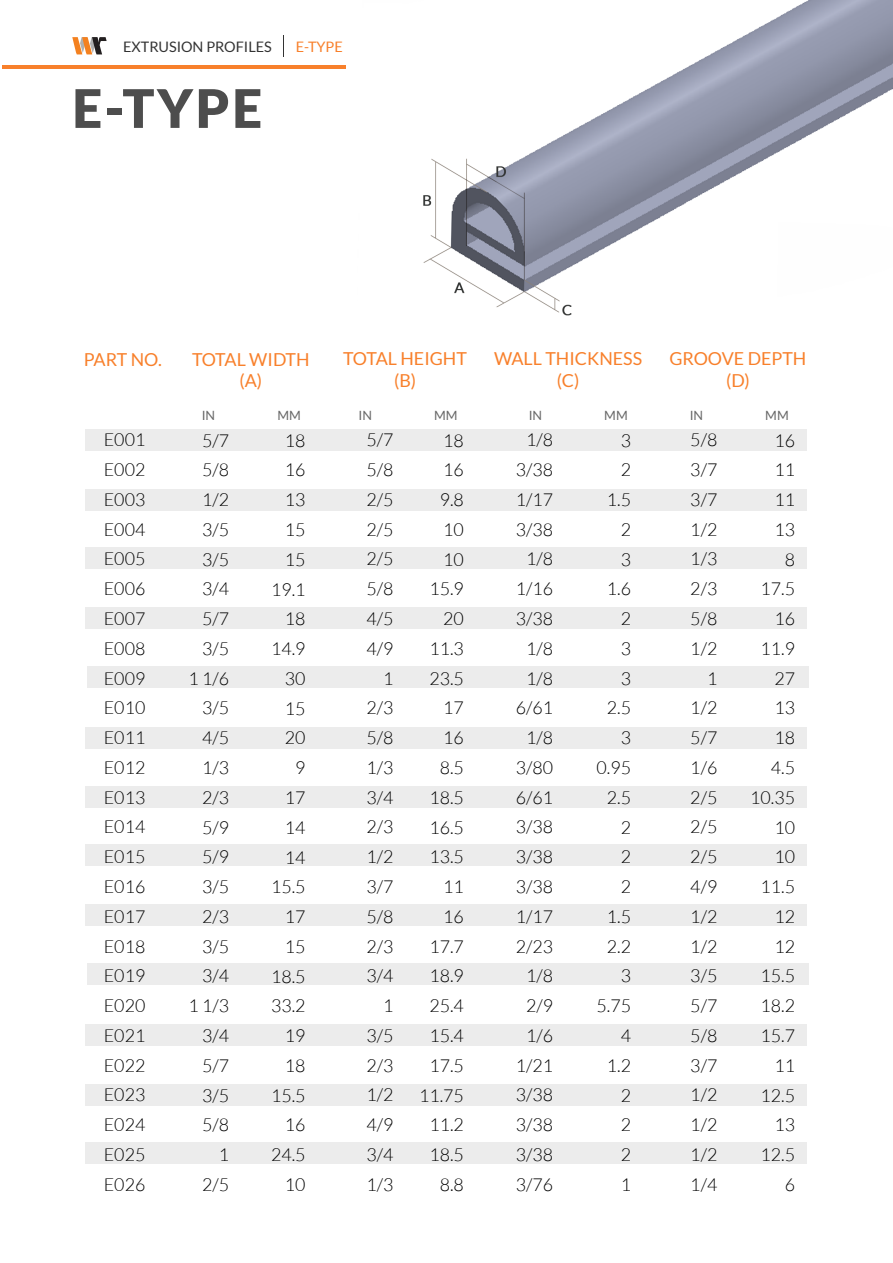
<style>
.page{position:relative;width:893px;height:1263px;background:#fff}
.page>*{position:absolute;margin:0;border:0;box-sizing:border-box;transform-origin:0 0}
.t1{font:900 53.1px "Lato";color:#4d4d4d}
.t2{font:300 17.85px/29.7px "Lato";color:#000;text-align:right}
.t3{font:17.85px/21.5px "Lato";color:#f8802b;text-align:center}
.t4{font:17.85px/21.5px "Lato";letter-spacing:-.025em;color:#f8802b;text-align:center}
.t5{font:14.4px "Lato";color:#333}
.t6{font:14.4px "Lato";color:#f8802b}
.t7{font:12.75px "Lato";color:#666}
</style>
<div class="page">
<img style="left:85px;top:0;width:808px;height:1164px">
<svg style="left:72px;top:37px;width:35px;height:18px"></svg>
<svg style="left:283px;top:35px;width:1px;height:21px"></svg>
<hr style="left:2px;top:65px;width:343px;height:4px;background:#f8802b">
<div style="left:85px;top:430px;width:721px;height:21px;background:#e6e6e6"></div>
<div style="left:85px;top:489px;width:721px;height:22px;background:#e6e6e6"></div>
<div style="left:85px;top:547px;width:721px;height:22px;background:#e6e6e6"></div>
<div style="left:85px;top:607px;width:721px;height:22px;background:#e6e6e6"></div>
<div style="left:87px;top:666px;width:721px;height:22px;background:#e6e6e6"></div>
<div style="left:85px;top:727px;width:721px;height:21px;background:#e6e6e6"></div>
<div style="left:85px;top:786px;width:721px;height:22px;background:#e6e6e6"></div>
<div style="left:85px;top:844px;width:721px;height:22px;background:#e6e6e6"></div>
<div style="left:85px;top:904px;width:721px;height:22px;background:#e6e6e6"></div>
<div style="left:87px;top:963px;width:721px;height:22px;background:#e6e6e6"></div>
<div style="left:85px;top:1024px;width:721px;height:22px;background:#e6e6e6"></div>
<div style="left:85px;top:1084px;width:721px;height:21px;background:#e6e6e6"></div>
<div style="left:85px;top:1142px;width:721px;height:22px;background:#e6e6e6"></div>
<p class="t5" style="left:123px;top:38px;width:150px">EXTRUSION PROFILES</p>
<p class="t6" style="left:296px;top:38px;width:48px">E-TYPE</p>
<h1 class="t1" style="left:72px;top:77px;width:191px">E-TYPE</h1>
<p class="t3" style="left:343px;top:348px;width:125px">TOTAL HEIGHT (B)</p>
<p class="t3" style="left:494px;top:348px;width:150px">WALL THICKNESS (C)</p>
<p class="t3" style="left:669px;top:348px;width:138px">GROOVE DEPTH (D)</p>
<p class="t3" style="left:84px;top:348px;width:79px">PART NO.</p>
<p class="t4" style="left:192px;top:348px;width:119px">TOTAL WIDTH (A)</p>
<p class="t7" style="left:202px;top:408px;width:15px">IN</p>
<p class="t7" style="left:434px;top:408px;width:25px">MM</p>
<p class="t2" style="left:367px;top:425px;width:29px">5/7<br>5/8<br>2/5<br>2/5<br>2/5<br>5/8<br>4/5<br>4/9<br>1<br>2/3<br>5/8<br>1/3<br>3/4<br>2/3<br>1/2<br>3/7<br>5/8<br>2/3<br>3/4<br>1<br>3/5<br>2/3<br>1/2<br>4/9<br>3/4<br>1/3</p>
<p class="t2" style="left:419px;top:425px;width:46px">18<br>16<br>9.8<br>10<br>10<br>15.9<br>20<br>11.3<br>23.5<br>17<br>16<br>8.5<br>18.5<br>16.5<br>13.5<br>11<br>16<br>17.7<br>18.9<br>25.4<br>15.4<br>17.5<br>11.75<br>11.2<br>18.5<br>8.8</p>
<p class="t7" style="left:277px;top:408px;width:25px">MM</p>
<p class="t7" style="left:359px;top:408px;width:15px">IN</p>
<p class="t7" style="left:604px;top:408px;width:25px">MM</p>
<p class="t2" style="left:516px;top:425px;width:39px;text-align:center">1/8<br>3/38<br>1/17<br>3/38<br>1/8<br>1/16<br>3/38<br>1/8<br>1/8<br>6/61<br>1/8<br>3/80<br>6/61<br>3/38<br>3/38<br>3/38<br>1/17<br>2/23<br>1/8<br>2/9<br>1/6<br>1/21<br>3/38<br>3/38<br>3/38<br>3/76</p>
<p class="t2" style="left:596px;top:425px;width:36px">3<br>2<br>1.5<br>2<br>3<br>1.6<br>2<br>3<br>3<br>2.5<br>3<br>0.95<br>2.5<br>2<br>2<br>2<br>1.5<br>2.2<br>3<br>5.75<br>4<br>1.2<br>2<br>2<br>2<br>1</p>
<p class="t7" style="left:529px;top:408px;width:15px">IN</p>
<p class="t7" style="left:765px;top:408px;width:25px">MM</p>
<p class="t2" style="left:690px;top:425px;width:29px">5/8<br>3/7<br>3/7<br>1/2<br>1/3<br>2/3<br>5/8<br>1/2<br>1<br>1/2<br>5/7<br>1/6<br>2/5<br>2/5<br>2/5<br>4/9<br>1/2<br>1/2<br>3/5<br>5/7<br>5/8<br>3/7<br>1/2<br>1/2<br>1/2<br>1/4</p>
<p class="t2" style="left:750px;top:425px;width:46px">16<br>11<br>11<br>13<br>8<br>17.5<br>16<br>11.9<br>27<br>13<br>18<br>4.5<br>10.35<br>10<br>10<br>11.5<br>12<br>12<br>15.5<br>18.2<br>15.7<br>11<br>12.5<br>13<br>12.5<br>6</p>
<p class="t7" style="left:690px;top:408px;width:15px">IN</p>
<p class="t2" style="left:104px;top:425px;width:43px;text-align:justify">E001<br>E002<br>E003<br>E004<br>E005<br>E006<br>E007<br>E008<br>E009<br>E010<br>E011<br>E012<br>E013<br>E014<br>E015<br>E016<br>E017<br>E018<br>E019<br>E020<br>E021<br>E022<br>E023<br>E024<br>E025<br>E026</p>
<p class="t2" style="left:188px;top:425px;width:42px">5/7<br>5/8<br>1/2<br>3/5<br>3/5<br>3/4<br>5/7<br>3/5<br>1 1/6<br>3/5<br>4/5<br>1/3<br>2/3<br>5/9<br>5/9<br>3/5<br>2/3<br>3/5<br>3/4<br>1 1/3<br>3/4<br>5/7<br>3/5<br>5/8<br>1<br>2/5</p>
<p class="t2" style="left:271px;top:425px;width:36px">18<br>16<br>13<br>15<br>15<br>19.1<br>18<br>14.9<br>30<br>15<br>20<br>9<br>17<br>14<br>14<br>15.5<br>17<br>15<br>18.5<br>33.2<br>19<br>18<br>15.5<br>16<br>24.5<br>10</p>
</div>
